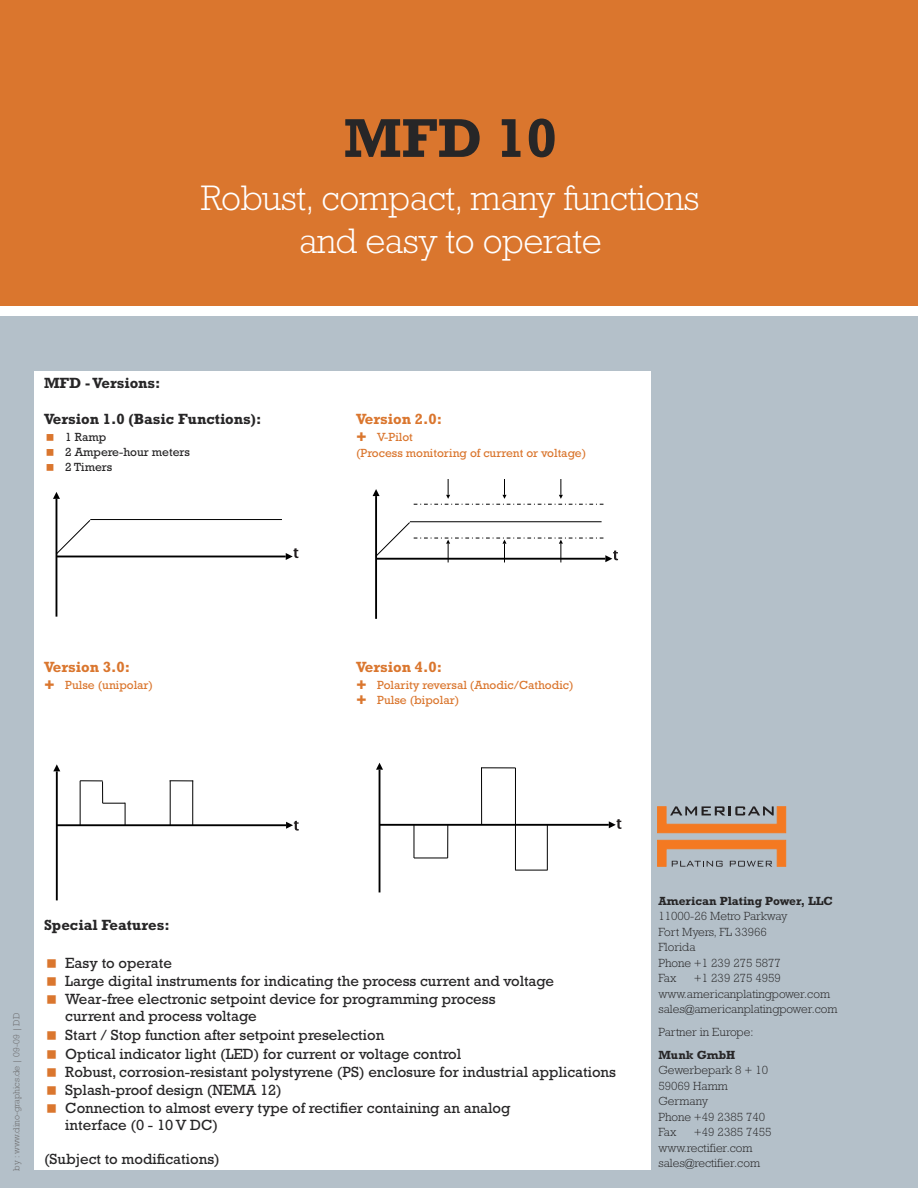
<style>
.page{position:relative;width:918px;height:1188px;background:#fff}
.page>*{position:absolute;margin:0;border:0;box-sizing:border-box;transform-origin:0 0}
.t1{font:700 55.5px "Rockwell";color:#272627}
.t2{font:300 36px/43.2px "Rockwell";letter-spacing:-.01em;color:#fff;text-align:center}
.t3{font:15px/18.1px "Rockwell";color:#272627}
.t4{font:700 15px "Rockwell";color:#272627}
.t5{font:700 15px "Rockwell";color:#da762e}
.t6{font:300 12px/15.5px "Rockwell";color:#272627}
.t7{font:12px/15.1px "Rockwell";color:#da762e}
.t8{font:700 12px "Rockwell";color:#272627}
.t9{font:12px/14.5px "Rockwell";color:#272627}
.t10{font:300 9px "Rockwell";color:#686768}
</style>
<div class="page">
<div style="left:0;top:0;width:918px;height:306px;background:#da762e"></div>
<div style="left:0;top:316px;width:918px;height:872px;background:#b4c0c9"></div>
<div style="left:34px;top:371px;width:617px;height:798px;background:#fff"></div>
<hr style="left:56px;top:499px;width:1px;height:118px;background:#000">
<svg style="left:53px;top:492px;width:7px;height:7px"></svg>
<hr style="left:56px;top:556px;width:230px;height:1px;background:#000">
<svg style="left:286px;top:548px;width:12px;height:12px"></svg>
<svg style="left:55px;top:519px;width:36px;height:36px"></svg>
<hr style="left:90px;top:519px;width:192px;height:1px;background:#000">
<hr style="left:375px;top:496px;width:2px;height:123px;background:#000">
<svg style="left:373px;top:489px;width:7px;height:7px"></svg>
<svg style="left:375px;top:521px;width:243px;height:41px"></svg>
<svg style="left:414px;top:480px;width:190px;height:25px"></svg>
<hr style="left:56px;top:771px;width:2px;height:129px;background:#000">
<svg style="left:53px;top:764px;width:7px;height:7px"></svg>
<hr style="left:57px;top:824px;width:229px;height:2px;background:#000">
<svg style="left:286px;top:821px;width:13px;height:10px"></svg>
<svg style="left:80px;top:780px;width:46px;height:45px"></svg>
<hr style="left:170px;top:781px;width:1px;height:44px;background:#000">
<svg style="left:170px;top:780px;width:23px;height:1px"></svg>
<hr style="left:192px;top:781px;width:1px;height:44px;background:#000">
<hr style="left:379px;top:770px;width:1px;height:122px;background:#000">
<svg style="left:376px;top:763px;width:7px;height:7px"></svg>
<hr style="left:380px;top:824px;width:229px;height:2px;background:#000">
<svg style="left:609px;top:819px;width:13px;height:10px"></svg>
<hr style="left:414px;top:825px;width:1px;height:33px;background:#000">
<hr style="left:414px;top:858px;width:34px;height:1px;background:#000">
<hr style="left:447px;top:825px;width:1px;height:33px;background:#000">
<hr style="left:481px;top:768px;width:1px;height:57px;background:#000">
<hr style="left:481px;top:767px;width:34px;height:1px;background:#000">
<hr style="left:515px;top:870px;width:33px;height:1px;background:#000">
<hr style="left:515px;top:768px;width:1px;height:102px;background:#000">
<hr style="left:547px;top:824px;width:1px;height:46px;background:#000">
<svg style="left:657px;top:806px;width:129px;height:27px"></svg>
<svg style="left:657px;top:840px;width:129px;height:27px"></svg>
<h1 class="t1" style="left:344px;top:119px;width:215px">MFD 10</h1>
<h2 class="t2" style="left:201px;top:180px;width:500px">Robust, compact, many functions and easy to operate</h2>
<p class="t4" style="left:44px;top:378px;width:118px">MFD -Versions:</p>
<p class="t4" style="left:44px;top:414px;width:219px">Version 1.0 (Basic Functions):</p>
<p class="t9" style="left:65px;top:431px;width:126px">1 Ramp<br>2 Ampere-hour meters<br>2 Timers</p>
<p class="t5" style="left:44px;top:661px;width:88px">Version 3.0:</p>
<p class="t7" style="left:65px;top:679px;width:89px">Pulse (unipolar)</p>
<p class="t5" style="left:356px;top:414px;width:88px">Version 2.0:</p>
<p class="t7" style="left:356px;top:431px;width:232px;text-indent:21px">V-Pilot<br>(Process monitoring of current or voltage)</p>
<p class="t5" style="left:356px;top:661px;width:88px">Version 4.0:</p>
<p class="t7" style="left:377px;top:679px;width:198px;line-height:14.5px">Polarity reversal (Anodic/Cathodic)<br>Pulse (bipolar)</p>
<p class="t10" style="left:13px;top:1170px;width:159px;rotate:-90deg">by : www.dino-graphics.de | 09-09 | DD</p>
<p class="t4" style="left:44px;top:920px;width:127px">Special Features:</p>
<p class="t3" style="left:65px;top:955px;width:490px">Easy to operate<br>Large digital instruments for indicating the process current and voltage<br>Wear-free electronic setpoint device for programming process</p>
<p class="t3" style="left:65px;top:1007px;width:321px;line-height:19.8px">current and process voltage<br>Start / Stop function after setpoint preselection</p>
<p class="t3" style="left:65px;top:1046px;width:552px">Optical indicator light (LED) for current or voltage control<br>Robust, corrosion-resistant polystyrene (PS) enclosure for industrial applications Splash-proof design (NEMA 12)<br>Connection to almost every type of rectifier containing an analog</p>
<p class="t3" style="left:65px;top:1117px;width:154px">interface (0 - 10 V DC)</p>
<p class="t3" style="left:44px;top:1152px;width:177px">(Subject to modifications)</p>
<p class="t8" style="left:658px;top:897px;width:176px">American Plating Power, LLC</p>
<p class="t6" style="left:658px;top:910px;width:131px">11000-26 Metro Parkway<br>Fort Myers, FL 33966<br>Florida<br>Phone +1 239 275 5877<br>Fax</p>
<p class="t6" style="left:658px;top:972px;width:181px;text-indent:35px">+1 239 275 4959 www.americanplatingpower.com sales@americanplatingpower.com</p>
<p class="t6" style="left:658px;top:1026px;width:96px">Partner in Europe:</p>
<p class="t8" style="left:658px;top:1051px;width:78px">Munk GmbH</p>
<p class="t6" style="left:658px;top:1064px;width:111px">Gewerbepark 8 + 10<br>59069 Hamm<br>Germany<br>Phone +49 2385 740<br>Fax</p>
<p class="t6" style="left:658px;top:1126px;width:115px;text-indent:35px">+49 2385 7455 www.rectifier.com sales@rectifier.com</p>
</div>
